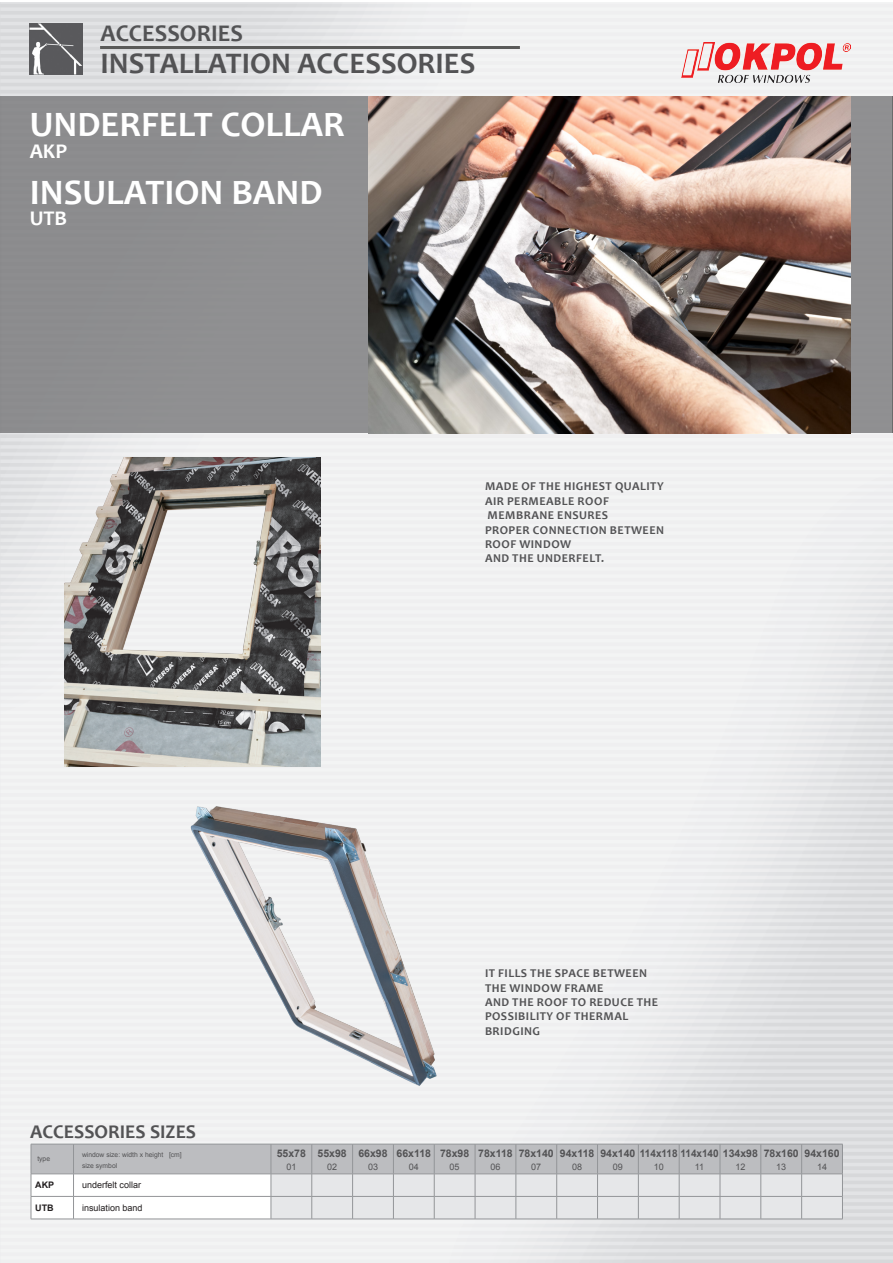
<style>
.page{position:relative;width:893px;height:1263px;background:#fff}
.page>*{position:absolute;margin:0;border:0;box-sizing:border-box;transform-origin:0 0}
.t1{font:700 36px "Candara";color:#fff}
.t2{font:700 30px "Candara";color:#535355}
.t3{font:700 24px "Candara";color:#535355}
.t4{font:700 21px "Candara";color:#fff}
.t5{font:700 19.5px "Candara";color:#535355}
.t6{font:700 12px/14.4px "Candara";letter-spacing:.04em;color:#535355}
.t7{font:700 10.5px "Arial";color:#535355}
.t8{font:9px "Arial";color:#231f20}
.t9{font:9px "Arial";color:#535355}
.t10{font:700 9px "Arial";color:#231f20}
.t11{font:6.75px "Arial";color:#535355}
</style>
<div class="page">
<img style="left:0;top:3px;width:893px;height:1260px">
<img style="left:30px;top:24px;width:53px;height:50px">
<img style="left:101px;top:47px;width:419px;height:2px">
<div style="left:0;top:97px;width:893px;height:335px;background:#8e8e90"></div>
<img style="left:65px;top:457px;width:256px;height:309px">
<img style="left:681px;top:43px;width:169px;height:39px">
<img style="left:369px;top:97px;width:481px;height:336px">
<img style="left:185px;top:800px;width:257px;height:291px">
<svg style="left:31px;top:1144px;width:812px;height:75px"></svg>
<hr style="left:31px;top:1219px;width:43px;height:1px;background:#939598">
<hr style="left:74px;top:1219px;width:197px;height:1px;background:#939598">
<hr style="left:271px;top:1219px;width:41px;height:1px;background:#939598">
<hr style="left:312px;top:1219px;width:41px;height:1px;background:#939598">
<hr style="left:353px;top:1219px;width:40px;height:1px;background:#939598">
<hr style="left:393px;top:1219px;width:41px;height:1px;background:#939598">
<hr style="left:434px;top:1219px;width:41px;height:1px;background:#939598">
<hr style="left:475px;top:1219px;width:41px;height:1px;background:#939598">
<hr style="left:516px;top:1219px;width:41px;height:1px;background:#939598">
<hr style="left:557px;top:1219px;width:40px;height:1px;background:#939598">
<hr style="left:597px;top:1219px;width:41px;height:1px;background:#939598">
<hr style="left:638px;top:1219px;width:41px;height:1px;background:#939598">
<hr style="left:679px;top:1219px;width:41px;height:1px;background:#939598">
<hr style="left:720px;top:1219px;width:41px;height:1px;background:#939598">
<hr style="left:761px;top:1219px;width:41px;height:1px;background:#939598">
<hr style="left:802px;top:1219px;width:41px;height:1px;background:#939598">
<p class="t3" style="left:101px;top:19px;width:144px">ACCESSORIES</p>
<p class="t2" style="left:101px;top:45px;width:376px">INSTALLATION ACCESSORIES</p>
<p class="t1" style="left:30px;top:102px;width:316px">UNDERFELT COLLAR</p>
<p class="t4" style="left:30px;top:138px;width:39px">AKP</p>
<p class="t1" style="left:30px;top:170px;width:294px">INSULATION BAND</p>
<p class="t4" style="left:30px;top:205px;width:39px">UTB</p>
<p class="t6" style="left:485px;top:479px;width:180px">MADE OF THE HIGHEST QUALITY<br>AIR PERMEABLE ROOF</p>
<p class="t6" style="left:488px;top:508px;width:122px">MEMBRANE ENSURES</p>
<p class="t6" style="left:485px;top:522px;width:181px">PROPER CONNECTION BETWEEN<br>ROOF WINDOW</p>
<p class="t6" style="left:485px;top:551px;width:121px">AND THE UNDERFELT.</p>
<p class="t5" style="left:30px;top:1119px;width:168px">ACCESSORIES SIZES</p>
<p class="t11" style="left:37px;top:1154px;width:14px">type</p>
<p class="t11" style="left:82px;top:1150px;width:101px">window size: width x height [cm]</p>
<p class="t11" style="left:82px;top:1161px;width:37px">size symbol</p>
<p class="t10" style="left:35px;top:1179px;width:20px">AKP</p>
<p class="t8" style="left:82px;top:1179px;width:61px">underfelt collar</p>
<p class="t10" style="left:35px;top:1202px;width:20px">UTB</p>
<p class="t8" style="left:82px;top:1202px;width:62px">insulation band</p>
<p class="t6" style="left:485px;top:966px;width:164px">IT FILLS THE SPACE BETWEEN</p>
<p class="t6" style="left:485px;top:980px;width:120px">THE WINDOW FRAME</p>
<p class="t6" style="left:485px;top:995px;width:175px">AND THE ROOF TO REDUCE THE<br>POSSIBILITY OF THERMAL</p>
<p class="t6" style="left:485px;top:1023px;width:57px">BRIDGING</p>
<p class="t7" style="left:277px;top:1146px;width:31px">55x78</p>
<p class="t9" style="left:286px;top:1161px;width:12px">01</p>
<p class="t7" style="left:318px;top:1146px;width:31px">55x98</p>
<p class="t9" style="left:327px;top:1161px;width:12px">02</p>
<p class="t7" style="left:358px;top:1146px;width:31px">66x98</p>
<p class="t9" style="left:368px;top:1161px;width:12px">03</p>
<p class="t7" style="left:397px;top:1146px;width:36px">66x118</p>
<p class="t9" style="left:409px;top:1161px;width:12px">04</p>
<p class="t7" style="left:440px;top:1146px;width:31px">78x98</p>
<p class="t9" style="left:450px;top:1161px;width:12px">05</p>
<p class="t7" style="left:478px;top:1146px;width:36px">78x118</p>
<p class="t9" style="left:490px;top:1161px;width:12px">06</p>
<p class="t7" style="left:519px;top:1146px;width:37px">78x140</p>
<p class="t9" style="left:531px;top:1161px;width:12px">07</p>
<p class="t7" style="left:560px;top:1146px;width:36px">94x118</p>
<p class="t9" style="left:572px;top:1161px;width:12px">08</p>
<p class="t7" style="left:600px;top:1146px;width:159px">94x140 114x118 114x140 134x98</p>
<p class="t9" style="left:613px;top:1161px;width:12px">09</p>
<p class="t9" style="left:654px;top:1161px;width:12px">10</p>
<p class="t9" style="left:695px;top:1161px;width:11px">11</p>
<p class="t9" style="left:735px;top:1161px;width:12px">12</p>
<p class="t7" style="left:764px;top:1146px;width:37px">78x160</p>
<p class="t9" style="left:776px;top:1161px;width:12px">13</p>
<p class="t7" style="left:804px;top:1146px;width:37px">94x160</p>
<p class="t9" style="left:817px;top:1161px;width:12px">14</p>
</div>
